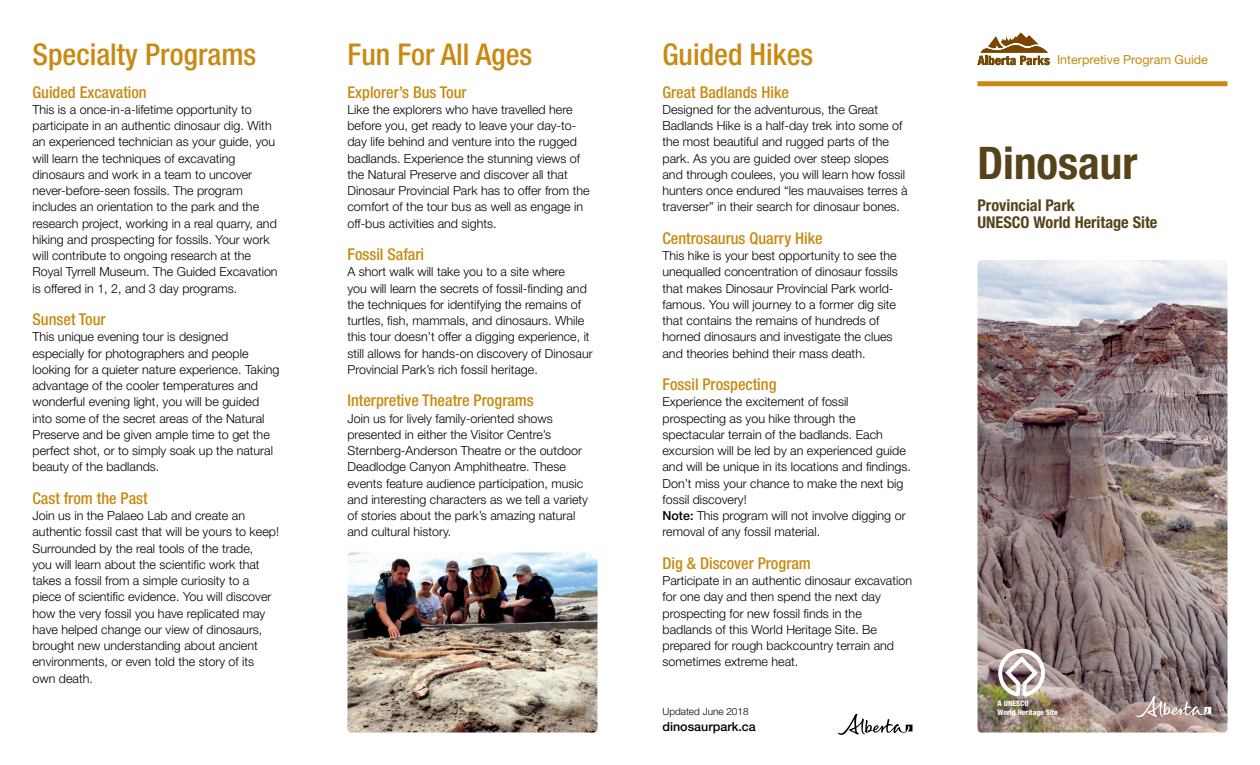
<style>
.page{position:relative;width:1260px;height:765px;background:#fff}
.page>*{position:absolute;margin:0;border:0;box-sizing:border-box;transform-origin:0 0}
.t1{font:700 condensed 45px "Helvetica Neue LT Std";color:#574319}
.t2{font:500 condensed 30px "Helvetica Neue LT Std";color:#c88a12}
.t3{font:500 condensed 16.25px "Helvetica Neue LT Std";color:#c88a12}
.t4{font:700 condensed 16.25px/16.2px "Helvetica Neue LT Std";color:#574319}
.t5{font:300 12.5px/16.2px "Helvetica Neue LT Std";color:#000}
.t6{font:12.5px "Helvetica Neue LT Std";color:#c88a12}
.t7{font:500 12.5px "Helvetica Neue LT Std";color:#000}
.t8{font:300 10px "Helvetica Neue LT Std";color:#000}
.t9{font:800 condensed 7.5px/9px "Helvetica Neue LT Std";color:#fff}
.s1{font-weight:500}
</style>
<div class="page">
<img style="left:978px;top:260px;width:250px;height:472px">
<svg style="left:1136px;top:696px;width:75px;height:21px;background:#a4918f"></svg>
<svg style="left:977px;top:33px;width:73px;height:32px"></svg>
<div style="left:978px;top:81px;width:250px;height:5px;background:#c88a12"></div>
<svg style="left:838px;top:714px;width:74px;height:21px"></svg>
<img style="left:348px;top:552px;width:250px;height:180px">
<img style="left:990px;top:641px;width:63px;height:64px">
<h2 class="t2" style="left:32px;top:36px;width:225px">Specialty Programs</h2>
<h3 class="t3" style="left:32px;top:82px;width:116px">Guided Excavation</h3>
<p class="t5" style="left:32px;top:101px;width:247px">This is a once-in-a-lifetime opportunity to participate in an authentic dinosaur dig. With an experienced technician as your guide, you will learn the techniques of excavating dinosaurs and work in a team to uncover never-before-seen fossils. The program includes an orientation to the park and the research project, working in a real quarry, and hiking and prospecting for fossils. Your work will contribute to ongoing research at the Royal Tyrrell Museum. The Guided Excavation is offered in 1, 2, and 3 day programs.</p>
<h3 class="t3" style="left:32px;top:310px;width:75px">Sunset Tour</h3>
<p class="t5" style="left:32px;top:328px;width:248px">This unique evening tour is designed especially for photographers and people looking for a quieter nature experience. Taking advantage of the cooler temperatures and wonderful evening light, you will be guided into some of the secret areas of the Natural Preserve and be given ample time to get the perfect shot, or to simply soak up the natural beauty of the badlands.</p>
<h3 class="t3" style="left:32px;top:488px;width:117px">Cast from the Past</h3>
<p class="t5" style="left:32px;top:507px;width:248px">Join us in the Palaeo Lab and create an authentic fossil cast that will be yours to keep!<br>Surrounded by the real tools of the trade,<br>you will learn about the scientific work that takes a fossil from a simple curiosity to a piece of scientific evidence. You will discover how the very fossil you have replicated may have helped change our view of dinosaurs, brought new understanding about ancient environments, or even told the story of its own death.</p>
<h2 class="t2" style="left:662px;top:36px;width:152px">Guided Hikes</h2>
<h3 class="t3" style="left:662px;top:82px;width:128px">Great Badlands Hike</h3>
<p class="t5" style="left:662px;top:101px;width:247px">Designed for the adventurous, the Great Badlands Hike is a half-day trek into some of the most beautiful and rugged parts of the park. As you are guided over steep slopes and through coulees, you will learn how fossil hunters once endured “les mauvaises terres à traverser” in their search for dinosaur bones.</p>
<h3 class="t3" style="left:662px;top:228px;width:162px">Centrosaurus Quarry Hike</h3>
<p class="t5" style="left:662px;top:247px;width:237px">This hike is your best opportunity to see the unequalled concentration of dinosaur fossils that makes Dinosaur Provincial Park world&shy;famous. You will journey to a former dig site that contains the remains of hundreds of horned dinosaurs and investigate the clues and theories behind their mass death.</p>
<h3 class="t3" style="left:662px;top:375px;width:116px">Fossil Prospecting</h3>
<p class="t5" style="left:662px;top:393px;width:250px">Experience the excitement of fossil prospecting as you hike through the spectacular terrain of the badlands. Each excursion will be led by an experienced guide and will be unique in its locations and findings.<br>Don’t miss your chance to make the next big fossil discovery!<br><span class="s1">Note:</span> This program will not involve digging or removal of any fossil material.</p>
<h3 class="t3" style="left:662px;top:553px;width:150px">Dig &amp; Discover Program</h3>
<p class="t5" style="left:662px;top:572px;width:251px">Participate in an authentic dinosaur excavation for one day and then spend the next day prospecting for new fossil finds in the badlands of this World Heritage Site. Be prepared for rough backcountry terrain and sometimes extreme heat.</p>
<h2 class="t2" style="left:347px;top:36px;width:186px">Fun For All Ages</h2>
<p class="t6" style="left:1057px;top:52px;width:152px">Interpretive Program Guide</p>
<h3 class="t3" style="left:347px;top:82px;width:121px">Explorer’s Bus Tour</h3>
<p class="t5" style="left:347px;top:101px;width:244px">Like the explorers who have travelled here before you, get ready to leave your day-to&shy;day life behind and venture into the rugged badlands. Experience the stunning views of the Natural Preserve and discover all that Dinosaur Provincial Park has to offer from the comfort of the tour bus as well as engage in off-bus activities and sights.</p>
<h3 class="t3" style="left:347px;top:245px;width:78px">Fossil Safari</h3>
<p class="t5" style="left:347px;top:263px;width:247px">A short walk will take you to a site where<br>you will learn the secrets of fossil-finding and the techniques for identifying the remains of turtles, fish, mammals, and dinosaurs. While this tour doesn’t offer a digging experience, it still allows for hands-on discovery of Dinosaur Provincial Park’s rich fossil heritage.</p>
<h3 class="t3" style="left:347px;top:391px;width:188px">Interpretive Theatre Programs</h3>
<p class="t5" style="left:347px;top:410px;width:242px">Join us for lively family-oriented shows presented in either the Visitor Centre’s Sternberg-Anderson Theatre or the outdoor Deadlodge Canyon Amphitheatre. These events feature audience participation, music and interesting characters as we tell a variety of stories about the park’s amazing natural and cultural history.</p>
<h1 class="t1" style="left:978px;top:136px;width:161px">Dinosaur</h1>
<h3 class="t4" style="left:978px;top:197px;width:181px">Provincial Park<br>UNESCO World Heritage Site</h3>
<p class="t8" style="left:662px;top:705px;width:88px">Updated June 2018</p>
<p class="t7" style="left:662px;top:719px;width:95px">dinosaurpark.ca</p>
<p class="t9" style="left:998px;top:699px;width:62px">A UNESCO<br>World Heritage Site</p>
</div>
